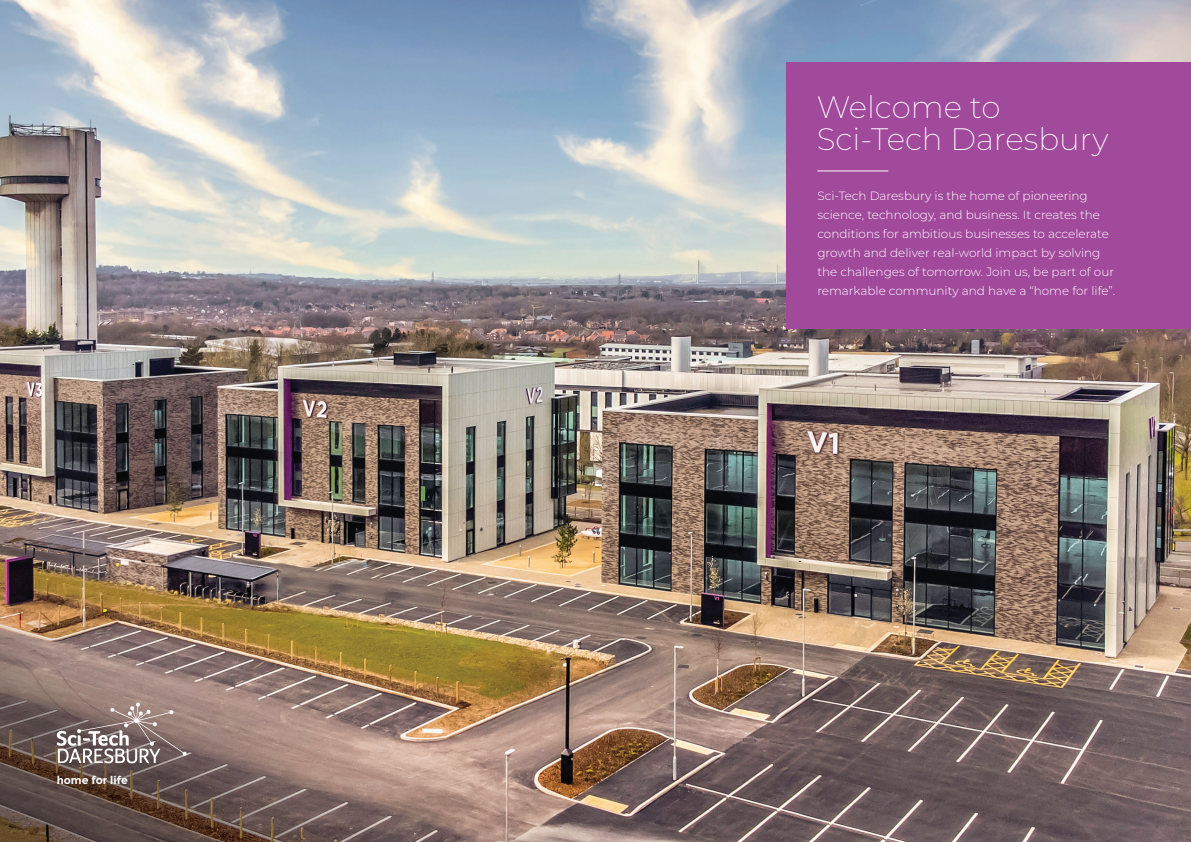
<style>
.page{position:relative;width:1191px;height:842px;background:#fff}
.page>*{position:absolute;margin:0;border:0;box-sizing:border-box;transform-origin:0 0}
.t1{font:200 31px "Montserrat";color:#fff}
.t2{font:300 12px/19px "Montserrat";color:#fff}
.t3{font:700 11px "Montserrat";color:#fff}
</style>
<div class="page">
<img style="left:0;top:0;width:1191px;height:842px">
<div style="left:786px;top:62px;width:405px;height:266px;background:#a1499b"></div>
<svg style="left:57px;top:702px;width:130px;height:61px;background:#93827f"></svg>
<hr style="left:817px;top:171px;width:71px;height:1px;background:#fff">
<p class="t3" style="left:57px;top:774px;width:73px">home for life</p>
<p class="t1" style="left:816px;top:87px;width:185px">Welcome to</p>
<p class="t1" style="left:816px;top:118px;width:293px">Sci-Tech Daresbury</p>
<p class="t2" style="left:817px;top:186px;width:299px">Sci-Tech Daresbury is the home of pioneering science, technology, and business. It creates the conditions for ambitious businesses to accelerate growth and deliver real-world impact by solving the challenges of tomorrow. Join us, be part of our remarkable community and have a “home for life”.</p>
</div>
